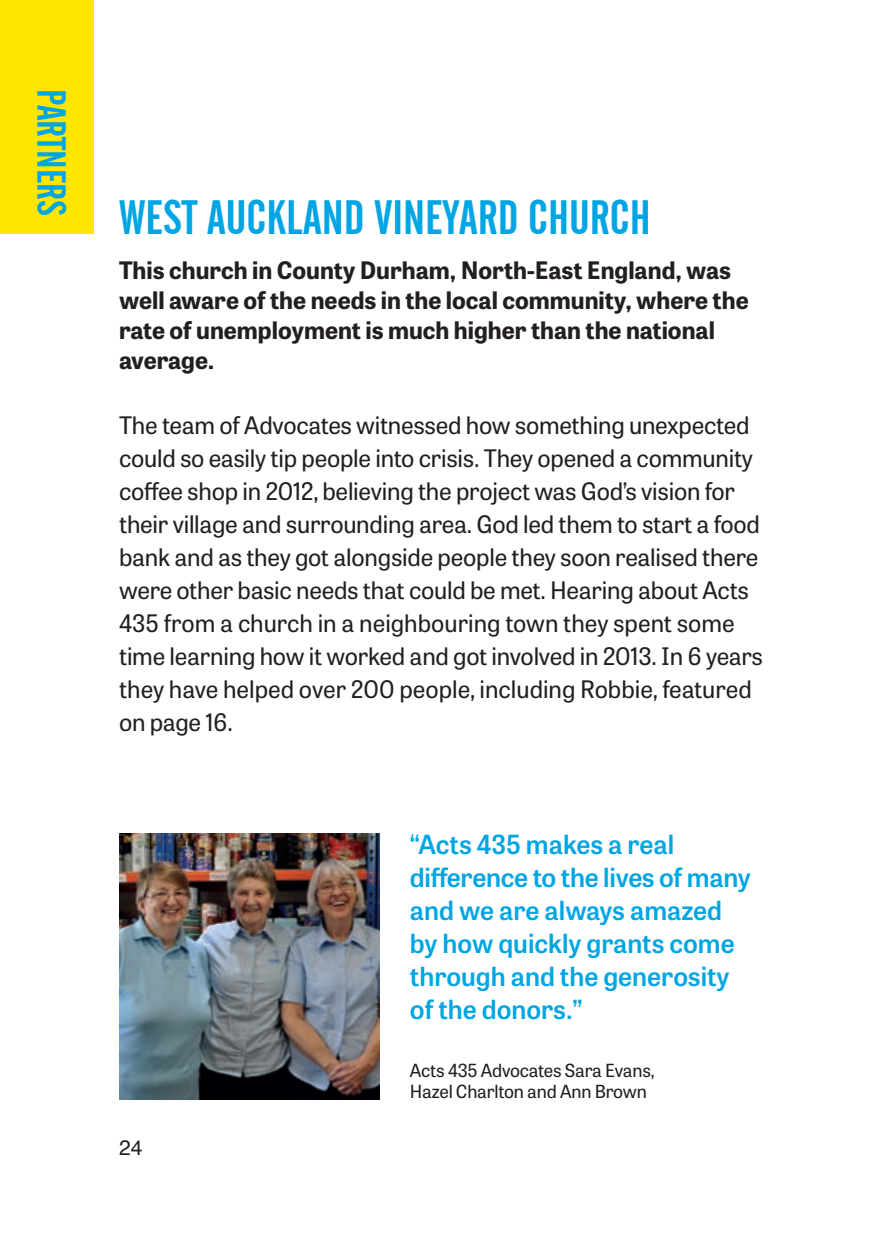
<style>
.page{position:relative;width:893px;height:1259px;background:#fff}
.page>*{position:absolute;margin:0;border:0;box-sizing:border-box;transform-origin:0 0}
.t1{font:48px "Alternate Gothic No 2 BT";color:#00a5e3}
.t2{font:40.2px "Alternate Gothic No 2 BT";color:#00a5e3}
.t3{font:600 26.4px/33px "Tablet Gothic";color:#00a5e3}
.t4{font:24px/33px "Tablet Gothic";letter-spacing:-.01em;color:#231f20}
.t5{font:700 24px/30px "Tablet Gothic";color:#231f20}
.t6{font:21px "Helvetica";color:#231f20}
.t7{font:18px/21.6px "Tablet Gothic";letter-spacing:-.01em;color:#231f20}
</style>
<div class="page">
<div style="left:0;top:0;width:94px;height:234px;background:#ffe601"></div>
<img style="left:119px;top:833px;width:260px;height:267px">
<h2 class="t2" style="left:74px;top:89px;width:128px;rotate:90deg">PARTNERS</h2>
<h1 class="t1" style="left:119px;top:191px;width:533px">WEST AUCKLAND VINEYARD CHURCH</h1>
<p class="t5" style="left:119px;top:254px;width:631px">This church in County Durham, North-East England, was well aware of the needs in the local community, where the rate of unemployment is much higher than the national average.</p>
<p class="t4" style="left:119px;top:408px;width:645px">The team of Advocates witnessed how something unexpected could so easily tip people into crisis. They opened a community coffee shop in 2012, believing the project was God’s vision for their village and surrounding area. God led them to start a food bank and as they got alongside people they soon realised there were other basic needs that could be met. Hearing about Acts 435 from a church in a neighbouring town they spent some time learning how it worked and got involved in 2013. In 6 years they have helped over 200 people, including Robbie, featured on page 16.</p>
<p class="t3" style="left:410px;top:826px;width:342px">“Acts 435 makes a real difference to the lives of many and we are always amazed by how quickly grants come through and the generosity of the donors.”</p>
<p class="t6" style="left:119px;top:1131px;width:25px">24</p>
<p class="t7" style="left:410px;top:1058px;width:246px">Acts 435 Advocates Sara Evans,<br>Hazel Charlton and Ann Brown</p>
</div>
